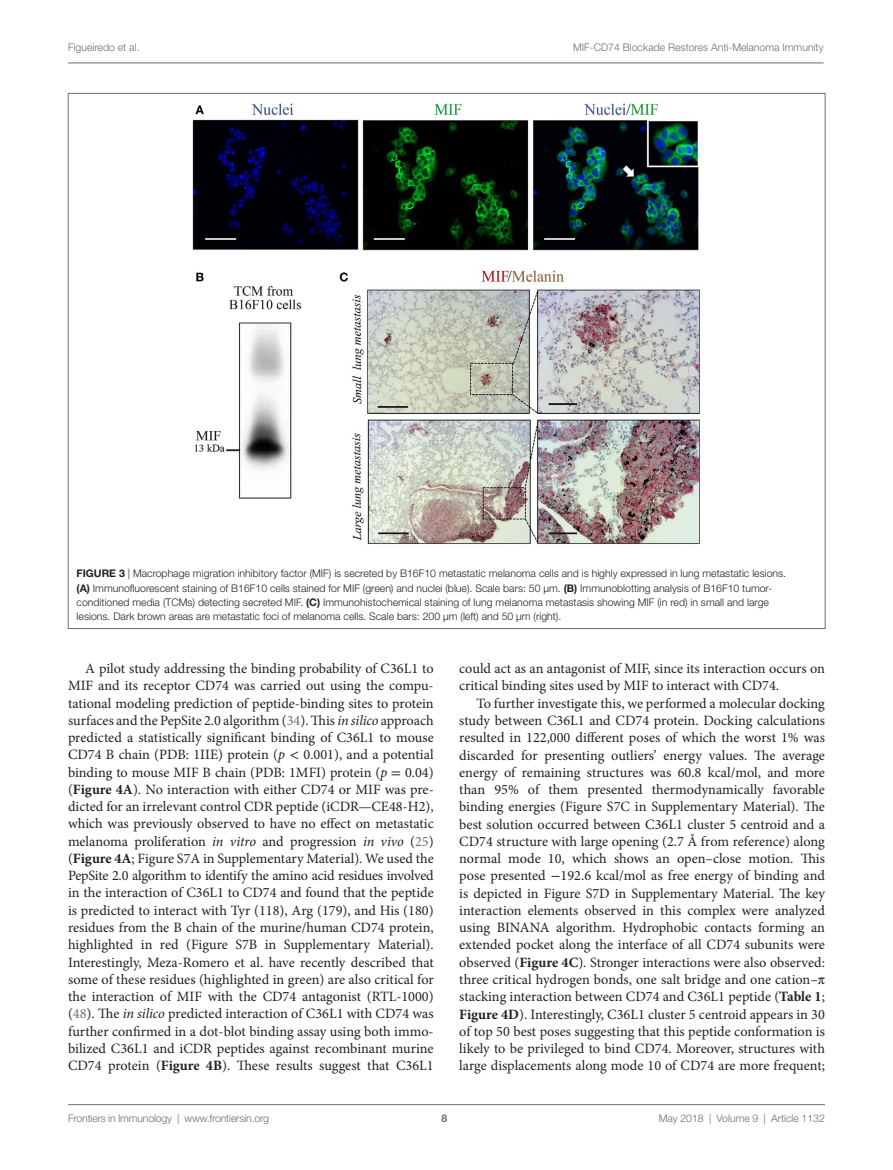
<style>
.page{position:relative;width:893px;height:1170px;background:#fff}
.page>*{position:absolute;margin:0;border:0;box-sizing:border-box;transform-origin:0 0}
.t1{font:14.25px/17.2px "Minion Pro";color:#231f20;text-align:justify}
.t2{font:300 10.5px/14.2px "Helvetica Neue LT Std";color:#231f20}
.t3{font:300 10.5px "Helvetica Neue LT Std";color:#6c6d70}
.t4{font:700 10.5px "Helvetica Neue LT Std";color:#6c6d70}
.s1{font-weight:700}
.s2{color:#6c6d70}
.s3{font-style:italic}
.s4{font-family:"STIX General"}
</style>
<div class="page">
<img style="left:192px;top:102px;width:508px;height:442px">
<hr style="left:68px;top:63px;width:756px;height:1px;background:#6c6d70">
<hr style="left:68px;top:1104px;width:757px;height:1px;background:#6c6d70">
<p class="t3" style="left:68px;top:41px;width:73px">Figueiredo et al.</p>
<p class="t3" style="left:573px;top:41px;width:252px">MIF-CD74 Blockade Restores Anti-Melanoma Immunity</p>
<p class="t2" style="left:77px;top:566px;width:711px"><span class="s1">FIGURE 3</span> | Macrophage migration inhibitory factor (MIF) is secreted by B16F10 metastatic melanoma cells and is highly expressed in lung metastatic lesions. <span class="s1">(A)</span> Immunofluorescent staining of B16F10 cells stained for MIF (green) and nuclei (blue). Scale bars: 50 µm. <span class="s1">(B)</span> Immunoblotting analysis of B16F10 tumor&shy;conditioned media (TCMs) detecting secreted MIF. <span class="s1">(C)</span> Immunohistochemical staining of lung melanoma metastasis showing MIF (in red) in small and large lesions. Dark brown areas are metastatic foci of melanoma cells. Scale bars: 200 µm (left) and 50 µm (right).</p>
<p class="t1" style="left:68px;top:660px;width:367px;text-indent:17px">A pilot study addressing the binding probability of C36L1 to MIF and its receptor CD74 was carried out using the compu&shy;tational modeling prediction of peptide-binding sites to protein surfaces and the PepSite 2.0 algorithm (<span class="s2">34</span>). This <span class="s3">in silico</span> approach predicted a statistically significant binding of C36L1 to mouse CD74 B chain (PDB: 1IIE) protein (<span class="s3">p</span> <span class="s4">&lt;</span> 0.001), and a potential binding to mouse MIF B chain (PDB: 1MFI) protein (<span class="s3">p</span> <span class="s4">=</span> 0.04) (<span class="s1">Figure 4A</span>). No interaction with either CD74 or MIF was pre&shy;dicted for an irrelevant control CDR peptide (iCDR—CE48-H2), which was previously observed to have no effect on metastatic melanoma proliferation <span class="s3">in vitro</span> and progression <span class="s3">in vivo</span> (<span class="s2">25</span>) (<span class="s1">Figure 4A</span>; Figure S7A in Supplementary Material). We used the PepSite 2.0 algorithm to identify the amino acid residues involved in the interaction of C36L1 to CD74 and found that the peptide is predicted to interact with Tyr (118), Arg (179), and His (180) residues from the B chain of the murine/human CD74 protein, highlighted in red (Figure S7B in Supplementary Material).<br>Interestingly, Meza-Romero et al. have recently described that some of these residues (highlighted in green) are also critical for the interaction of MIF with the CD74 antagonist (RTL-1000) (<span class="s2">48</span>). The <span class="s3">in silico</span> predicted interaction of C36L1 with CD74 was further confirmed in a dot-blot binding assay using both immo&shy;bilized C36L1 and iCDR peptides against recombinant murine CD74 protein (<span class="s1">Figure 4B</span>). These results suggest that C36L1</p>
<p class="t1" style="left:459px;top:660px;width:367px">could act as an antagonist of MIF, since its interaction occurs on critical binding sites used by MIF to interact with CD74.</p>
<p class="t1" style="left:459px;top:694px;width:367px;text-indent:17px">To further investigate this, we performed a molecular docking study between C36L1 and CD74 protein. Docking calculations resulted in 122,000 different poses of which the worst 1% was discarded for presenting outliers’ energy values. The average energy of remaining structures was 60.8 kcal/mol, and more than 95% of them presented thermodynamically favorable binding energies (Figure S7C in Supplementary Material). The best solution occurred between C36L1 cluster 5 centroid and a CD74 structure with large opening (2.7 Å from reference) along normal mode 10, which shows an open–close motion. This pose presented <span class="s4">−</span>192.6 kcal/mol as free energy of binding and is depicted in Figure S7D in Supplementary Material. The key interaction elements observed in this complex were analyzed using BINANA algorithm. Hydrophobic contacts forming an extended pocket along the interface of all CD74 subunits were observed (<span class="s1">Figure 4C</span>). Stronger interactions were also observed: three critical hydrogen bonds, one salt bridge and one cation–<span class="s4">π </span>stacking interaction between CD74 and C36L1 peptide (<span class="s1">Table 1</span>; <span class="s1">Figure 4D</span>). Interestingly, C36L1 cluster 5 centroid appears in 30 of top 50 best poses suggesting that this peptide conformation is likely to be privileged to bind CD74. Moreover, structures with large displacements along mode 10 of CD74 are more frequent;</p>
<p class="t3" style="left:68px;top:1111px;width:203px">Frontiers in Immunology | www.frontiersin.org</p>
<p class="t3" style="left:659px;top:1111px;width:168px">May 2018 | Volume 9 | Article 1132</p>
<p class="t4" style="left:441px;top:1111px;width:7px">8</p>
</div>
